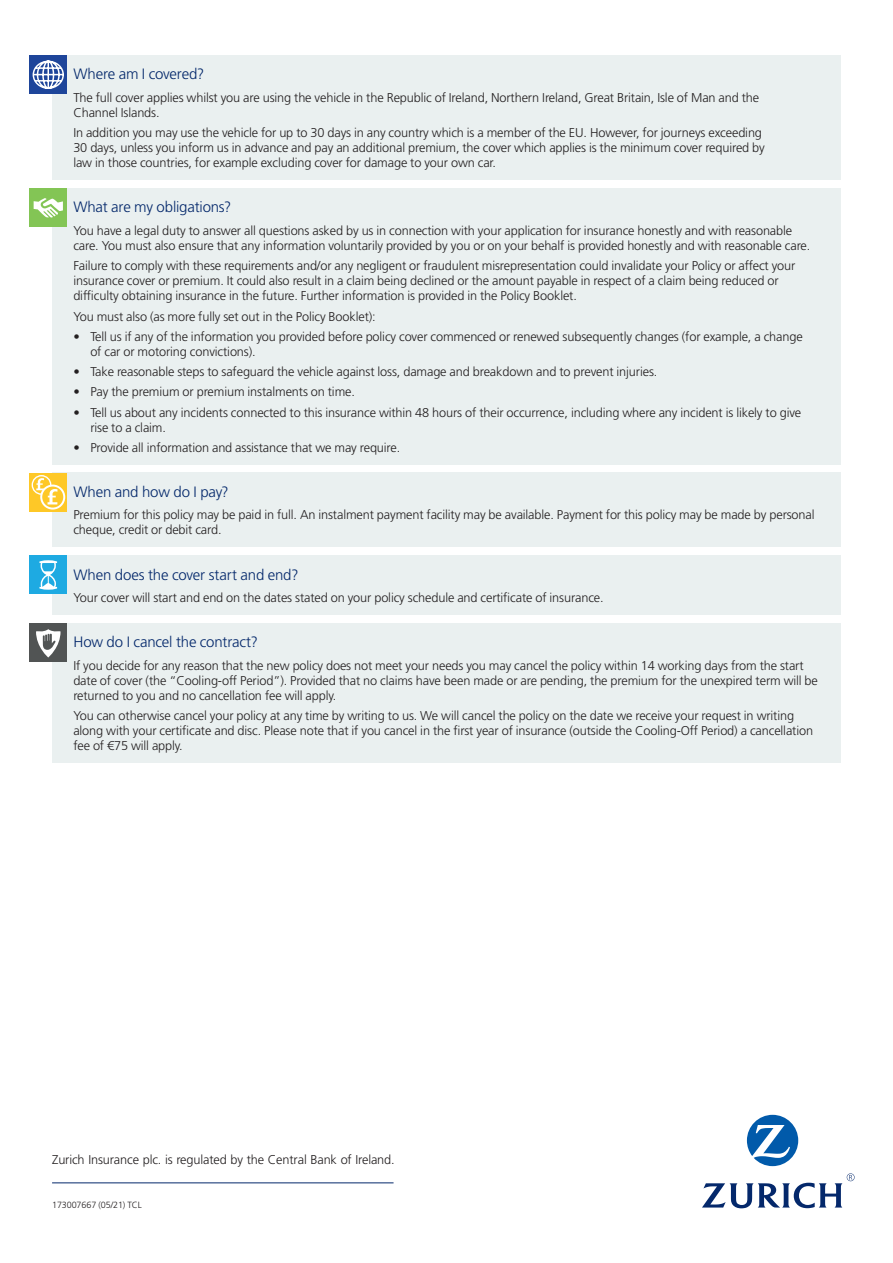
<style>
.page{position:relative;width:893px;height:1263px;background:#fff}
.page>*{position:absolute;margin:0;border:0;box-sizing:border-box;transform-origin:0 0}
.t1{font:300 15px "Frutiger LT Std";letter-spacing:-.01em;color:#04286b}
.t2{font:300 12.75px/15px "Frutiger LT Std";letter-spacing:-.01em;color:#231f20}
.t3{font:300 9px "Frutiger LT Std";letter-spacing:-.01em;color:#231f20}
</style>
<div class="page">
<hr style="left:52px;top:1182px;width:342px;height:1px;background:#04286b">
<div style="left:52px;top:188px;width:789px;height:277px;background:#eaf0f0"></div>
<div style="left:30px;top:188px;width:37px;height:39px;background:#83c555"></div>
<svg style="left:34px;top:198px;width:29px;height:20px"></svg>
<div style="left:52px;top:473px;width:789px;height:74px;background:#eaf0f0"></div>
<div style="left:30px;top:473px;width:37px;height:39px;background:#fec827"></div>
<svg style="left:32px;top:476px;width:19px;height:18px"></svg>
<div style="left:32px;top:475px;width:19px;height:20px;border:1px solid #fff;border-radius:50%"></div>
<svg style="left:41px;top:486px;width:23px;height:23px"></svg>
<div style="left:40px;top:485px;width:25px;height:25px;border:2px solid #fff;border-radius:50%"></div>
<svg style="left:36px;top:478px;width:22px;height:26px"></svg>
<div style="left:52px;top:556px;width:789px;height:59px;background:#eaf0f0"></div>
<div style="left:30px;top:556px;width:37px;height:38px;background:#1eaae2"></div>
<svg style="left:39px;top:560px;width:18px;height:30px"></svg>
<div style="left:52px;top:623px;width:789px;height:140px;background:#eaf0f0"></div>
<div style="left:30px;top:623px;width:37px;height:39px;background:#515454"></div>
<svg style="left:36px;top:629px;width:25px;height:28px"></svg>
<div style="left:52px;top:55px;width:789px;height:125px;background:#eaf0f0"></div>
<div style="left:30px;top:55px;width:37px;height:39px;background:#1e459a"></div>
<svg style="left:32px;top:60px;width:32px;height:29px"></svg>
<svg style="left:747px;top:1115px;width:51px;height:51px"></svg>
<svg style="left:702px;top:1173px;width:152px;height:35px"></svg>
<p class="t1" style="left:73px;top:66px;width:133px">Where am I covered?</p>
<p class="t2" style="left:73px;top:90px;width:687px">The full cover applies whilst you are using the vehicle in the Republic of Ireland, Northern Ireland, Great Britain, Isle of Man and the<br>Channel Islands.</p>
<p class="t2" style="left:73px;top:125px;width:693px">In addition you may use the vehicle for up to 30 days in any country which is a member of the EU. However, for journeys exceeding<br>30 days, unless you inform us in advance and pay an additional premium, the cover which applies is the minimum cover required by law in those countries, for example excluding cover for damage to your own car.</p>
<p class="t1" style="left:73px;top:199px;width:159px">What are my obligations?</p>
<p class="t2" style="left:73px;top:223px;width:739px">You have a legal duty to answer all questions asked by us in connection with your application for insurance honestly and with reasonable care. You must also ensure that any information voluntarily provided by you or on your behalf is provided honestly and with reasonable care.</p>
<p class="t2" style="left:73px;top:258px;width:724px">Failure to comply with these requirements and/or any negligent or fraudulent misrepresentation could invalidate your Policy or affect your insurance cover or premium. It could also result in a claim being declined or the amount payable in respect of a claim being reduced or difficulty obtaining insurance in the future. Further information is provided in the Policy Booklet.</p>
<p class="t2" style="left:73px;top:309px;width:304px">You must also (as more fully set out in the Policy Booklet):</p>
<p class="t2" style="left:90px;top:329px;width:714px;text-indent:-17px">• Tell us if any of the information you provided before policy cover commenced or renewed subsequently changes (for example, a change of car or motoring convictions).</p>
<p class="t2" style="left:73px;top:364px;width:585px">• Take reasonable steps to safeguard the vehicle against loss, damage and breakdown and to prevent injuries.</p>
<p class="t2" style="left:73px;top:385px;width:283px">• Pay the premium or premium instalments on time.</p>
<p class="t2" style="left:90px;top:405px;width:712px;text-indent:-17px">• Tell us about any incidents connected to this insurance within 48 hours of their occurrence, including where any incident is likely to give rise to a claim.</p>
<p class="t2" style="left:73px;top:440px;width:328px">• Provide all information and assistance that we may require.</p>
<p class="t1" style="left:73px;top:483px;width:157px">When and how do I pay?</p>
<p class="t2" style="left:73px;top:508px;width:743px">Premium for this policy may be paid in full. An instalment payment facility may be available. Payment for this policy may be made by personal cheque, credit or debit card.</p>
<p class="t1" style="left:73px;top:566px;width:227px">When does the cover start and end?</p>
<p class="t2" style="left:73px;top:590px;width:532px">Your cover will start and end on the dates stated on your policy schedule and certificate of insurance.</p>
<p class="t1" style="left:73px;top:634px;width:186px">How do I cancel the contract?</p>
<p class="t2" style="left:73px;top:658px;width:746px">If you decide for any reason that the new policy does not meet your needs you may cancel the policy within 14 working days from the start date of cover (the “Cooling-off Period”). Provided that no claims have been made or are pending, the premium for the unexpired term will be returned to you and no cancellation fee will apply.</p>
<p class="t2" style="left:73px;top:708px;width:741px">You can otherwise cancel your policy at any time by writing to us. We will cancel the policy on the date we receive your request in writing along with your certificate and disc. Please note that if you cancel in the first year of insurance (outside the Cooling-Off Period) a cancellation fee of €75 will apply.</p>
<p class="t2" style="left:52px;top:1153px;width:344px">Zurich Insurance plc. is regulated by the Central Bank of Ireland.</p>
<p class="t3" style="left:52px;top:1199px;width:91px">173007667 (05/21) TCL</p>
</div>
